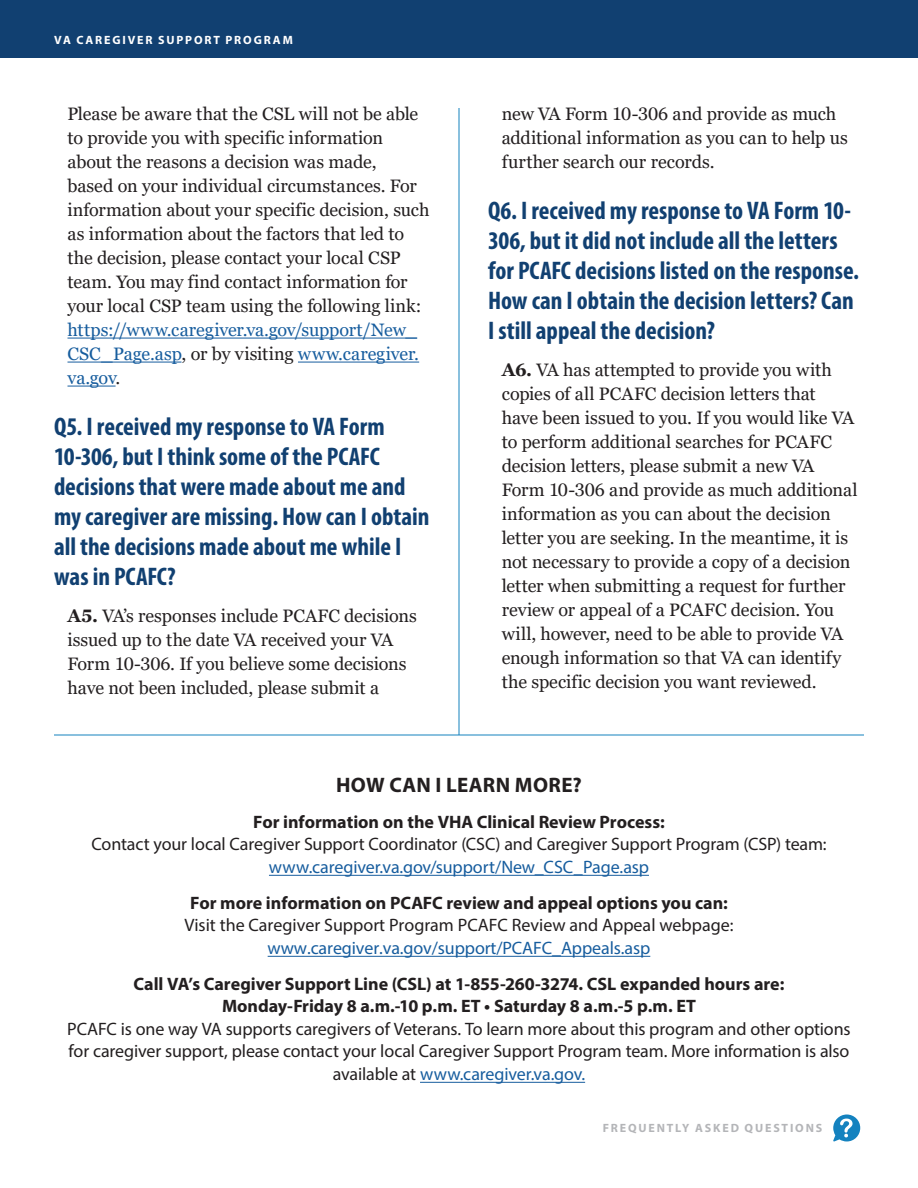
<style>
.page{position:relative;width:918px;height:1188px;background:#fff}
.page>*{position:absolute;margin:0;border:0;box-sizing:border-box;transform-origin:0 0}
.Question{font:700 condensed 25.5px/30px "Myriad Pro";color:#114071}
.Learn_More{font:700 21px "Myriad Pro";letter-spacing:.02em;color:#231f20}
.Answer{font:18px/24px "Georgia";letter-spacing:-.01em;color:#231f20}
.Learn_More-2{font:18px/22.5px "Myriad Pro";letter-spacing:-.005em;color:#231f20;text-align:center}
.Answer_2nd_paragraph{font:18px/24px "Georgia";letter-spacing:-.005em;color:#231f20}
.Answer_2nd_paragraph-2{font:18px/24px "Georgia";letter-spacing:-.005em;color:#175d9e;text-align:justify}
.t1{font:700 12px "Myriad Pro";letter-spacing:.155em;color:#fff}
.t2{font:700 12px "Myriad Pro";letter-spacing:.155em;color:#b4b5b8}
.s1{color:#231f20}
.s2{font-weight:700}
.s3{color:#175d9e}
</style>
<div class="page">
<div style="left:0;top:0;width:918px;height:58px;background:#114071"></div>
<hr style="left:459px;top:108px;width:1px;height:627px;background:#1482bf">
<hr style="left:54px;top:735px;width:810px;height:1px;background:#1482bf">
<hr style="left:68px;top:338px;width:349px;height:1px;background:#175d9e">
<hr style="left:68px;top:362px;width:114px;height:1px;background:#175d9e">
<hr style="left:298px;top:362px;width:121px;height:1px;background:#175d9e">
<hr style="left:68px;top:386px;width:48px;height:1px;background:#175d9e">
<svg style="left:833px;top:1115px;width:27px;height:27px"></svg>
<hr style="left:269px;top:875px;width:380px;height:1px;background:#175d9e">
<hr style="left:268px;top:956px;width:382px;height:1px;background:#175d9e">
<hr style="left:420px;top:1082px;width:165px;height:1px;background:#175d9e">
<h2 class="t1" style="left:54px;top:32px;width:240px">VA CAREGIVER SUPPORT PROGRAM</h2>
<p class="Answer_2nd_paragraph" style="left:68px;top:103px;width:364px">Please be aware that the CSL will not be able to provide you with specific information about the reasons a decision was made,<br>based on your individual circumstances. For information about your specific decision, such as information about the factors that led to the decision, please contact your local CSP team. You may find contact information for your local CSP team using the following link:</p>
<p class="Answer_2nd_paragraph-2" style="left:68px;top:319px;width:353px">https://www.caregiver.va.gov/support/New_ CSC_Page.asp<span class="s1">, or by visiting</span> www.caregiver. va.gov<span class="s1">.</span></p>
<p class="Question" style="left:54px;top:411px;width:377px">Q5. I received my response to VA Form 10-306, but I think some of the PCAFC decisions that were made about me and my caregiver are missing. How can I obtain all the decisions made about me while I was in PCAFC?</p>
<p class="Answer" style="left:68px;top:604px;width:351px"><span class="s2">A5.</span> VA’s responses include PCAFC decisions issued up to the date VA received your VA Form 10-306. If you believe some decisions have not been included, please submit a</p>
<p class="Answer" style="left:502px;top:103px;width:348px">new VA Form 10-306 and provide as much additional information as you can to help us further search our records.</p>
<p class="Question" style="left:488px;top:195px;width:372px">Q6. I received my response to VA Form 10- 306, but it did not include all the letters for PCAFC decisions listed on the response.<br>How can I obtain the decision letters? Can I still appeal the decision?</p>
<p class="Answer" style="left:502px;top:358px;width:357px"><span class="s2">A6.</span> VA has attempted to provide you with copies of all PCAFC decision letters that<br>have been issued to you. If you would like VA to perform additional searches for PCAFC decision letters, please submit a new VA Form 10-306 and provide as much additional information as you can about the decision letter you are seeking. In the meantime, it is not necessary to provide a copy of a decision letter when submitting a request for further review or appeal of a PCAFC decision. You will, however, need to be able to provide VA enough information so that VA can identify the specific decision you want reviewed.</p>
<p class="Learn_More" style="left:336px;top:771px;width:247px">HOW CAN I LEARN MORE?</p>
<p class="Learn_More-2" style="left:92px;top:810px;width:736px"><span class="s2">For information on the VHA Clinical Review Process:<br></span>Contact your local Caregiver Support Coordinator (CSC) and Caregiver Support Program (CSP) team: <span class="s3">www.caregiver.va.gov/support/New_CSC_Page.asp</span></p>
<p class="Learn_More-2" style="left:184px;top:891px;width:551px"><span class="s2">For more information on PCAFC review and appeal options you can:<br></span>Visit the Caregiver Support Program PCAFC Review and Appeal webpage: <span class="s3">www.caregiver.va.gov/support/PCAFC_Appeals.asp</span></p>
<p class="Learn_More-2" style="left:67px;top:972px;width:785px"><span class="s2">Call VA’s Caregiver Support Line (CSL) at 1-855-260-3274. CSL expanded hours are:<br>Monday-Friday 8 a.m.-10 p.m. ET • Saturday 8 a.m.-5 p.m. ET<br></span>PCAFC is one way VA supports caregivers of Veterans. To learn more about this program and other options for caregiver support, please contact your local Caregiver Support Program team. More information is also available at <span class="s3">www.caregiver.va.gov.</span></p>
<p class="t2" style="left:603px;top:1120px;width:221px">FREQUENTLY ASKED QUESTIONS</p>
</div>
